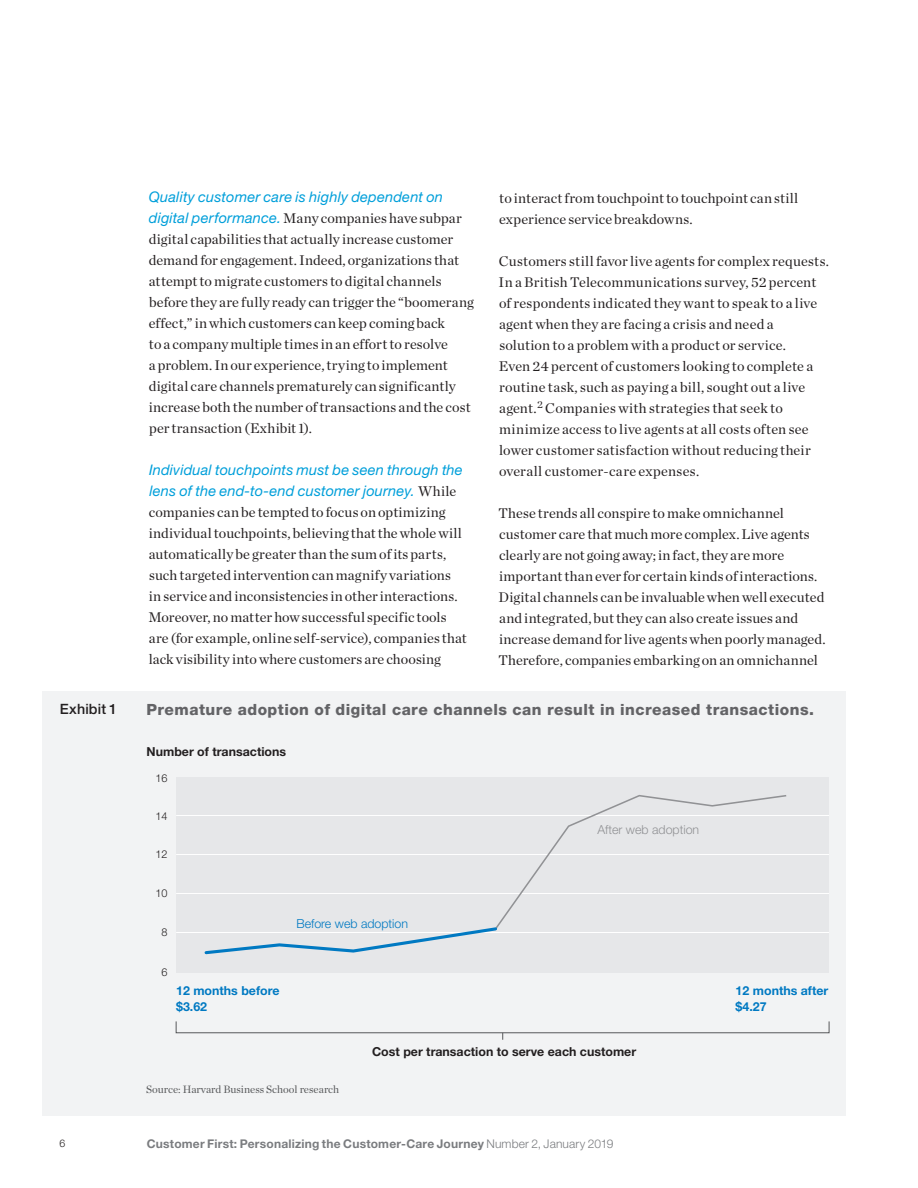
<style>
.page{position:relative;width:918px;height:1188px;background:#fff}
.page>*{position:absolute;margin:0;border:0;box-sizing:border-box;transform-origin:0 0}
.t1{font:800 15.45px "Helvetica Neue LT Std";letter-spacing:.03em;color:#636366}
.t2{font:800 15.45px/21.8px "Helvetica Neue LT Std";color:#231f20}
.Body_Chronicle{font:italic 14.7px/21px "Helvetica Neue LT Std";letter-spacing:.01em;color:#009fda}
.Body_Chronicle-2{font:14.25px/21px "Chronicle Deck";letter-spacing:.01em;color:#231f20}
.Exhibit_headers{font:500 14.25px "Helvetica Neue LT Std";letter-spacing:.01em;color:#231f20}
.t3{font:700 12.45px "Helvetica Neue LT Std";color:#231f20}
.t4{font:700 12.45px/15.5px "Helvetica Neue LT Std";color:#0079c2}
.t5{font:300 12.45px "Helvetica Neue LT Std";color:#0079c2}
.t6{font:300 12.45px "Helvetica Neue LT Std";color:#919295}
.t7{font:700 12px "Helvetica Neue LT Std";letter-spacing:.02em;color:#7a7c7f}
.t8{font:10.8px "Chronicle Deck";color:#57585a}
.t9{font:300 10.8px "Helvetica Neue LT Std";color:#231f20}
.t10{font:300 10.5px "Helvetica Neue LT Std";color:#231f20}
.s1{font-family:"Helvetica Neue LT Std";font-style:italic;font-size:14.7px;color:#009fda}
.s2{font-family:"Chronicle Deck";font-style:normal;font-size:14.25px;color:#231f20}
.s3{font-weight:300}
</style>
<div class="page">
<div style="left:42px;top:692px;width:804px;height:424px;background:#f2f3f4"></div>
<div style="left:176px;top:777px;width:653px;height:195px;background:#e6e7e9"></div>
<hr style="left:176px;top:932px;width:653px;height:1px;background:#fff">
<hr style="left:176px;top:893px;width:653px;height:1px;background:#fff">
<hr style="left:176px;top:854px;width:653px;height:1px;background:#fff">
<hr style="left:176px;top:815px;width:653px;height:1px;background:#fff">
<svg style="left:204px;top:795px;width:583px;height:160px"></svg>
<svg style="left:176px;top:1021px;width:653px;height:19px"></svg>
<p class="Body_Chronicle" style="left:149px;top:186px;width:296px">Quality customer care is highly dependent on</p>
<p class="Body_Chronicle-2" style="left:149px;top:206px;width:326px"><span class="s1">digital performance.</span> Many companies have subpar digital capabilities that actually increase customer demand for engagement. Indeed, organizations that attempt to migrate customers to digital channels before they are fully ready can trigger the “boomerang effect,” in which customers can keep coming back<br>to a company multiple times in an effort to resolve<br>a problem. In our experience, trying to implement digital care channels prematurely can significantly increase both the number of transactions and the cost per transaction (Exhibit 1).</p>
<p class="Body_Chronicle" style="left:149px;top:459px;width:315px">Individual touchpoints must be seen through the lens of the end-to-end customer journey. <span class="s2">While</span></p>
<p class="Body_Chronicle-2" style="left:148px;top:500px;width:320px">companies can be tempted to focus on optimizing individual touchpoints, believing that the whole will automatically be greater than the sum of its parts, such targeted intervention can magnify variations<br>in service and inconsistencies in other interactions.<br>Moreover, no matter how successful specific tools are (for example, online self-service), companies that lack visibility into where customers are choosing</p>
<p class="t2" style="left:147px;top:526px;width:311px">McK Customer Care Compendium 2019<br>Customer wants<br>Exhibit 1 of 4</p>
<p class="Body_Chronicle-2" style="left:499px;top:186px;width:301px">to interact from touchpoint to touchpoint can still experience service breakdowns.</p>
<p class="Body_Chronicle-2" style="left:499px;top:249px;width:332px">Customers still favor live agents for complex requests.<br>In a British Telecommunications survey, 52 percent of respondents indicated they want to speak to a live agent when they are facing a crisis and need a<br>solution to a problem with a product or service.<br>Even 24 percent of customers looking to complete a routine task, such as paying a bill, sought out a live agent.<sup>2</sup> Companies with strategies that seek to minimize access to live agents at all costs often see lower customer satisfaction without reducing their overall customer-care expenses.</p>
<p class="Body_Chronicle-2" style="left:498px;top:501px;width:329px">These trends all conspire to make omnichannel customer care that much more complex. Live agents clearly are not going away; in fact, they are more important than ever for certain kinds of interactions.<br>Digital channels can be invaluable when well executed and integrated, but they can also create issues and increase demand for live agents when poorly managed.<br>Therefore, companies embarking on an omnichannel</p>
<h6 class="Exhibit_headers" style="left:60px;top:701px;width:59px">Exhibit 1</h6>
<p class="t1" style="left:147px;top:700px;width:669px">Premature adoption of digital care channels can result in increased transactions.</p>
<p class="t3" style="left:147px;top:744px;width:141px">Number of transactions</p>
<p class="t9" style="left:155px;top:772px;width:14px">16</p>
<p class="t9" style="left:155px;top:809px;width:14px">14</p>
<p class="t9" style="left:155px;top:848px;width:14px">12</p>
<p class="t9" style="left:155px;top:887px;width:14px">10</p>
<p class="t9" style="left:161px;top:925px;width:8px">8</p>
<p class="t9" style="left:161px;top:966px;width:8px">6</p>
<p class="t4" style="left:176px;top:983px;width:105px">12 months before $3.62</p>
<p class="t5" style="left:296px;top:916px;width:113px">Before web adoption</p>
<p class="t6" style="left:597px;top:822px;width:103px">After web adoption</p>
<p class="t3" style="left:372px;top:1044px;width:266px">Cost per transaction to serve each customer</p>
<p class="t8" style="left:146px;top:1081px;width:195px">Source: Harvard Business School research</p>
<p class="t10" style="left:60px;top:1137px;width:7px">6</p>
<p class="t7" style="left:147px;top:1136px;width:468px">Customer First: Personalizing the Customer-Care Journey <span class="s3">Number 2, January 2019</span></p>
<p class="t4" style="left:736px;top:983px;width:94px">12 months after $4.27</p>
</div>
